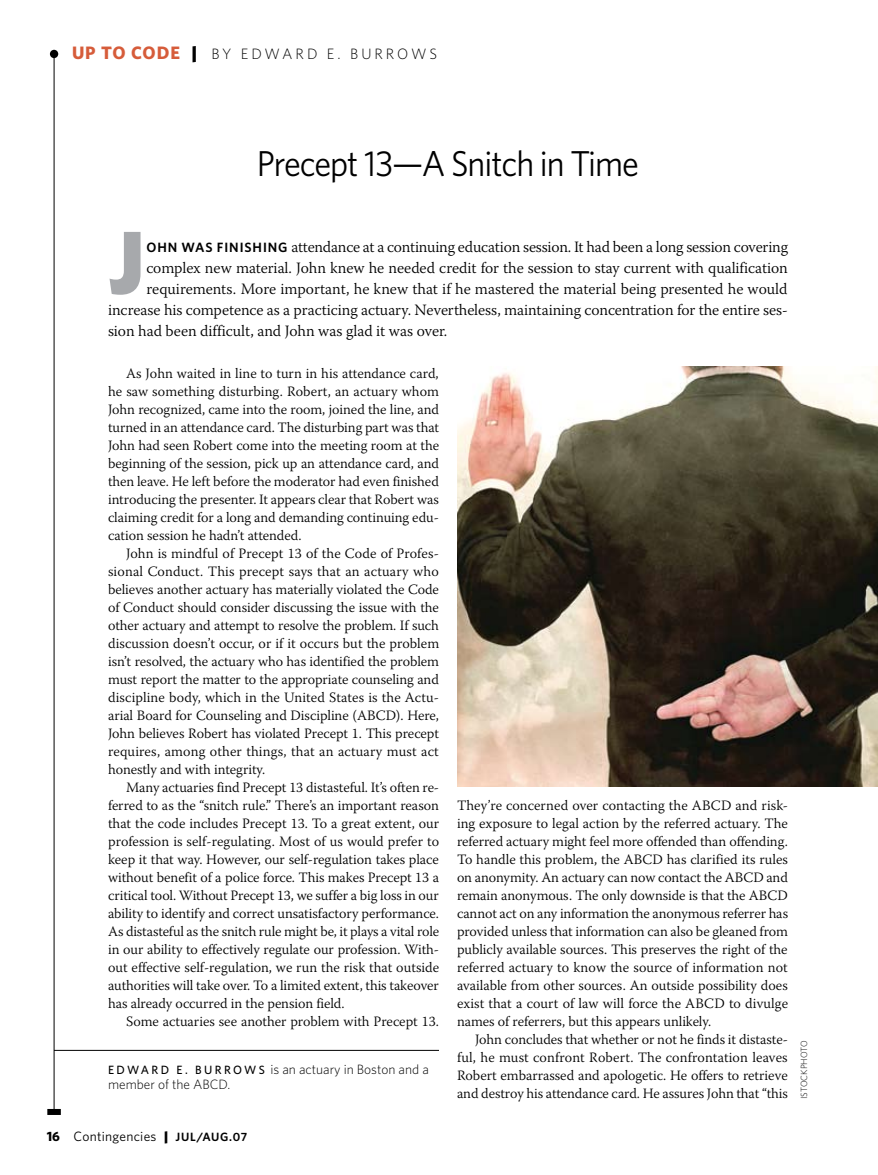
<style>
.page{position:relative;width:878px;height:1175px;background:#fff}
.page>*{position:absolute;margin:0;border:0;box-sizing:border-box;transform-origin:0 0}
.t1{font:900 90.15px "Whitney";color:#a7a9ac;scale:.9 1}
.t2{font:36px "Whitney";letter-spacing:-.03em;color:#000;scale:.95 1}
.t3{font:700 18px "Whitney";color:#d65c3a}
.t4{font:300 15.75px "Warnock Pro";letter-spacing:-.005em;color:#000}
.t5{font:300 15px "Whitney";letter-spacing:.2em;color:#000}
.t6{font:300 14.25px/18px "Warnock Pro";letter-spacing:-.005em;color:#000;text-align:justify}
.t7{font:300 13.5px "Whitney";color:#000}
.t8{font:13.5px "Whitney";color:#000}
.t9{font:500 12px "Whitney";color:#000}
.t10{font:300 9px "Whitney";color:#000}
.s1{font-weight:900;font-size:18px}
.s2{font-family:"Whitney";font-weight:600;font-size:13.5px}
.s3{font-weight:500;font-size:12px}
.s4{font-weight:700}
.s5{font-weight:900}
.s6{font-weight:600;font-size:12px}
</style>
<div class="page">
<hr style="left:54px;top:1050px;width:385px;height:1px;background:#000">
<div style="left:47px;top:1108px;width:14px;height:6px;background:#000"></div>
<div style="left:50px;top:50px;width:8px;height:8px;background:#000;border-radius:50%"></div>
<hr style="left:54px;top:54px;width:1px;height:1058px;background:#000">
<img style="left:457px;top:366px;width:421px;height:420px">
<p class="t3" style="left:72px;top:41px;width:97px">UP TO CODE</p>
<p class="t5" style="left:191px;top:45px;width:139px"><span class="s1">|</span> B yE dwardE.B</p>
<p class="t5" style="left:361px;top:45px;width:77px">urrows</p>
<h2 class="t2" style="left:257px;top:143px;width:403px">Precept 13—A Snitch in Time</h2>
<h1 class="t1" style="left:108px;top:208px;width:42px">J</h1>
<p class="t4" style="left:146px;top:237px;width:643px"><span class="s2">OHN WA S FINISHING</span> attendance at a continuing education session. It had been a long session covering</p>
<p class="t4" style="left:146px;top:258px;width:643px">complex new material. John knew he needed credit for the session to stay current with qualification</p>
<p class="t4" style="left:146px;top:279px;width:642px">requirements. More important, he knew that if he mastered the material being presented he would</p>
<p class="t4" style="left:108px;top:300px;width:681px">increase his competence as a practicing actuary. Nevertheless, maintaining concentration for the entire ses-</p>
<p class="t4" style="left:108px;top:321px;width:340px">sion had been difficult, and John was glad it was over.</p>
<p class="t6" style="left:108px;top:364px;width:332px;text-indent:18px">As John waited in line to turn in his attendance card, he saw something disturbing. Robert, an actuary whom John recognized, came into the room, joined the line, and turned in an attendance card. The disturbing part was that John had seen Robert come into the meeting room at the beginning of the session, pick up an attendance card, and then leave. He left before the moderator had even finished introducing the presenter. It appears clear that Robert was claiming credit for a long and demanding continuing edu&shy;cation session he hadn’t attended.</p>
<p class="t6" style="left:108px;top:544px;width:332px;text-indent:18px">John is mindful of Precept 13 of the Code of Profes&shy;sional Conduct. This precept says that an actuary who believes another actuary has materially violated the Code of Conduct should consider discussing the issue with the other actuary and attempt to resolve the problem. If such discussion doesn’t occur, or if it occurs but the problem isn’t resolved, the actuary who has identified the problem must report the matter to the appropriate counseling and discipline body, which in the United States is the Actu&shy;arial Board for Counseling and Discipline (ABCD). Here, John believes Robert has violated Precept 1. This precept requires, among other things, that an actuary must act honestly and with integrity.</p>
<p class="t6" style="left:108px;top:778px;width:332px;text-indent:18px">Many actuaries find Precept 13 distasteful. It’s often re&shy;ferred to as the “snitch rule.” There’s an important reason that the code includes Precept 13. To a great extent, our profession is self-regulating. Most of us would prefer to keep it that way. However, our self-regulation takes place without benefit of a police force. This makes Precept 13 a critical tool. Without Precept 13, we suffer a big loss in our ability to identify and correct unsatisfactory performance.<br>As distasteful as the snitch rule might be, it plays a vital role in our ability to effectively regulate our profession. With&shy;out effective self-regulation, we run the risk that outside authorities will take over. To a limited extent, this takeover has already occurred in the pension field.</p>
<p class="t6" style="left:126px;top:1012px;width:314px">Some actuaries see another problem with Precept 13.</p>
<p class="t9" style="left:108px;top:1062px;width:43px">ED WARD</p>
<p class="t9" style="left:176px;top:1062px;width:29px">E. BURRO</p>
<p class="t7" style="left:244px;top:1061px;width:186px"><span class="s3">W S</span> is an actuary in Boston and a</p>
<p class="t7" style="left:108px;top:1076px;width:90px">member of the ABCD.</p>
<p class="t8" style="left:47px;top:1128px;width:202px"><span class="s4">16</span> Contingencies <span class="s5">|</span> <span class="s6">JUL/AUG.07</span></p>
<p class="t6" style="left:457px;top:796px;width:332px">They’re concerned over contacting the ABCD and risk&shy;ing exposure to legal action by the referred actuary. The referred actuary might feel more offended than offending.<br>To handle this problem, the ABCD has clarified its rules on anonymity. An actuary can now contact the ABCD and remain anonymous. The only downside is that the ABCD cannot act on any information the anonymous referrer has provided unless that information can also be gleaned from publicly available sources. This preserves the right of the referred actuary to know the source of information not available from other sources. An outside possibility does exist that a court of law will force the ABCD to divulge names of referrers, but this appears unlikely.</p>
<p class="t6" style="left:457px;top:1030px;width:332px;text-indent:18px">John concludes that whether or not he finds it distaste&shy;ful, he must confront Robert. The confrontation leaves Robert embarrassed and apologetic. He offers to retrieve and destroy his attendance card. He assures John that “this</p>
<p class="t10" style="left:798px;top:1098px;width:60px;rotate:-90deg">istockphoto</p>
</div>
